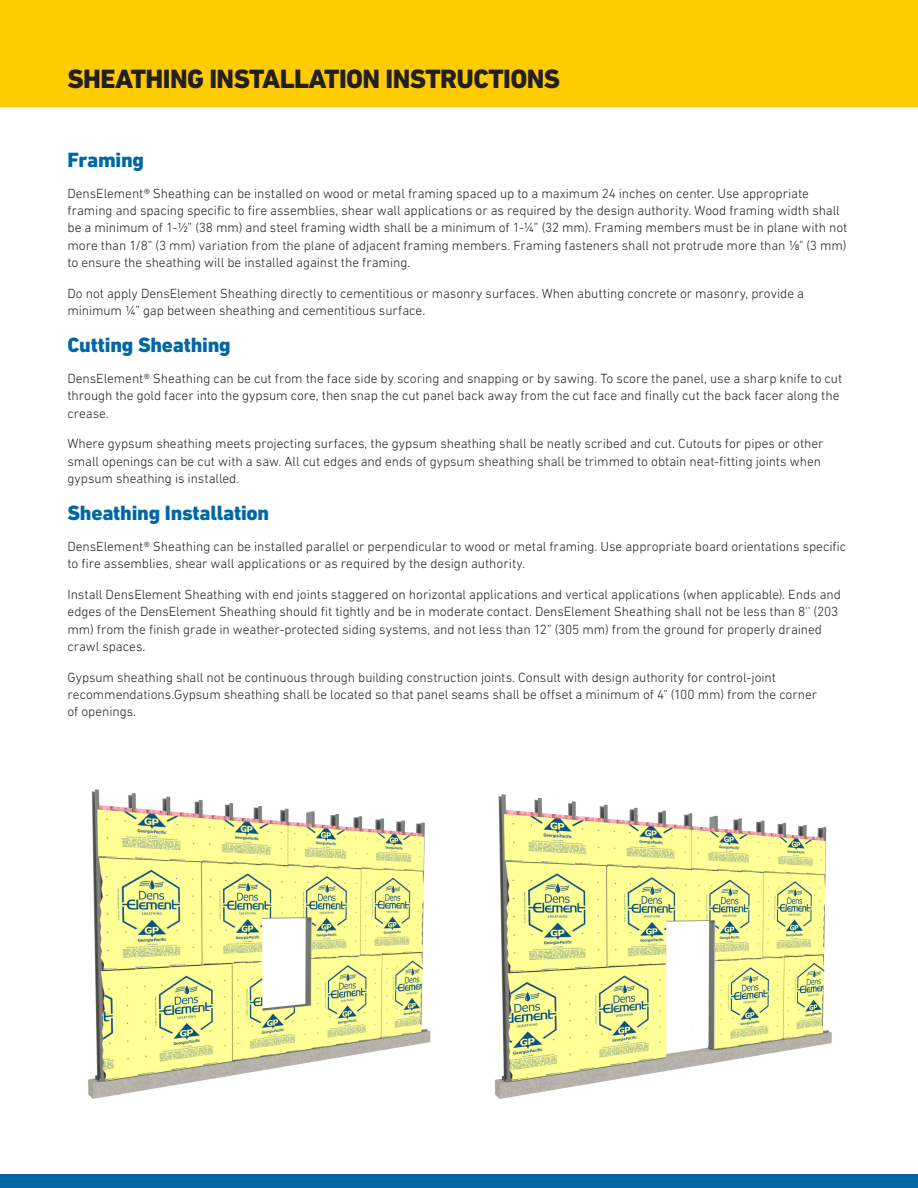
<style>
.page{position:relative;width:918px;height:1188px;background:#fff}
.page>*{position:absolute;margin:0;border:0;box-sizing:border-box;transform-origin:0 0}
.t1{font:800 27px "DIN Next LT Pro";letter-spacing:-.02em;color:#231f20}
.body_install{font:800 21px "DIN Next LT Pro";letter-spacing:-.01em;color:#0067a5}
.body_install-2{font:300 13.5px/17.2px "DIN Next LT Pro";letter-spacing:-.005em;color:#231f20}
</style>
<div class="page">
<div style="left:0;top:1174px;width:918px;height:14px;background:#0067a5"></div>
<div style="left:0;top:0;width:918px;height:107px;background:#fc0"></div>
<img style="left:88px;top:789px;width:343px;height:310px">
<img style="left:495px;top:794px;width:337px;height:305px">
<p class="t1" style="left:67px;top:63px;width:494px">SHEATHING INSTALLATION INSTRUCTIONS</p>
<p class="body_install" style="left:68px;top:148px;width:78px">Framing</p>
<p class="body_install-2" style="left:68px;top:185px;width:781px">DensElement® Sheathing can be installed on wood or metal framing spaced up to a maximum 24 inches on center. Use appropriate framing and spacing specific to fire assemblies, shear wall applications or as required by the design authority. Wood framing width shall be a minimum of 1-1/2” (38 mm) and steel framing width shall be a minimum of 1-1/4” (32 mm). Framing members must be in plane with not more than 1/8” (3 mm) variation from the plane of adjacent framing members. Framing fasteners shall not protrude more than 1/8" (3 mm) to ensure the sheathing will be installed against the framing.</p>
<p class="body_install-2" style="left:68px;top:284px;width:738px">Do not apply DensElement Sheathing directly to cementitious or masonry surfaces. When abutting concrete or masonry, provide a minimum ¼” gap between sheathing and cementitious surface.</p>
<p class="body_install" style="left:68px;top:333px;width:165px">Cutting Sheathing</p>
<p class="body_install-2" style="left:68px;top:370px;width:776px">DensElement® Sheathing can be cut from the face side by scoring and snapping or by sawing. To score the panel, use a sharp knife to cut through the gold facer into the gypsum core, then snap the cut panel back away from the cut face and finally cut the back facer along the crease.</p>
<p class="body_install-2" style="left:68px;top:435px;width:758px">Where gypsum sheathing meets projecting surfaces, the gypsum sheathing shall be neatly scribed and cut. Cutouts for pipes or other small openings can be cut with a saw. All cut edges and ends of gypsum sheathing shall be trimmed to obtain neat-fitting joints when gypsum sheathing is installed.</p>
<p class="body_install" style="left:68px;top:501px;width:203px">Sheathing Installation</p>
<p class="body_install-2" style="left:68px;top:538px;width:780px">DensElement® Sheathing can be installed parallel or perpendicular to wood or metal framing. Use appropriate board orientations specific</p>
<p class="body_install-2" style="left:68px;top:555px;width:459px">to fire assemblies, shear wall applications or as required by the design authority.</p>
<p class="body_install-2" style="left:68px;top:586px;width:775px">Install DensElement Sheathing with end joints staggered on horizontal applications and vertical applications (when applicable). Ends and</p>
<p class="body_install-2" style="left:68px;top:603px;width:772px">edges of the DensElement Sheathing should fit tightly and be in moderate contact. DensElement Sheathing shall not be less than 8'' (203</p>
<p class="body_install-2" style="left:68px;top:620px;width:756px">mm) from the finish grade in weather-protected siding systems, and not less than 12” (305 mm) from the ground for properly drained</p>
<p class="body_install-2" style="left:68px;top:638px;width:80px">crawl spaces.</p>
<p class="body_install-2" style="left:68px;top:668px;width:710px">Gypsum sheathing shall not be continuous through building construction joints. Consult with design authority for control-joint</p>
<p class="body_install-2" style="left:68px;top:686px;width:751px">recommendations.Gypsum sheathing shall be located so that panel seams shall be offset a minimum of 4" (100 mm) from the corner of openings.</p>
</div>
